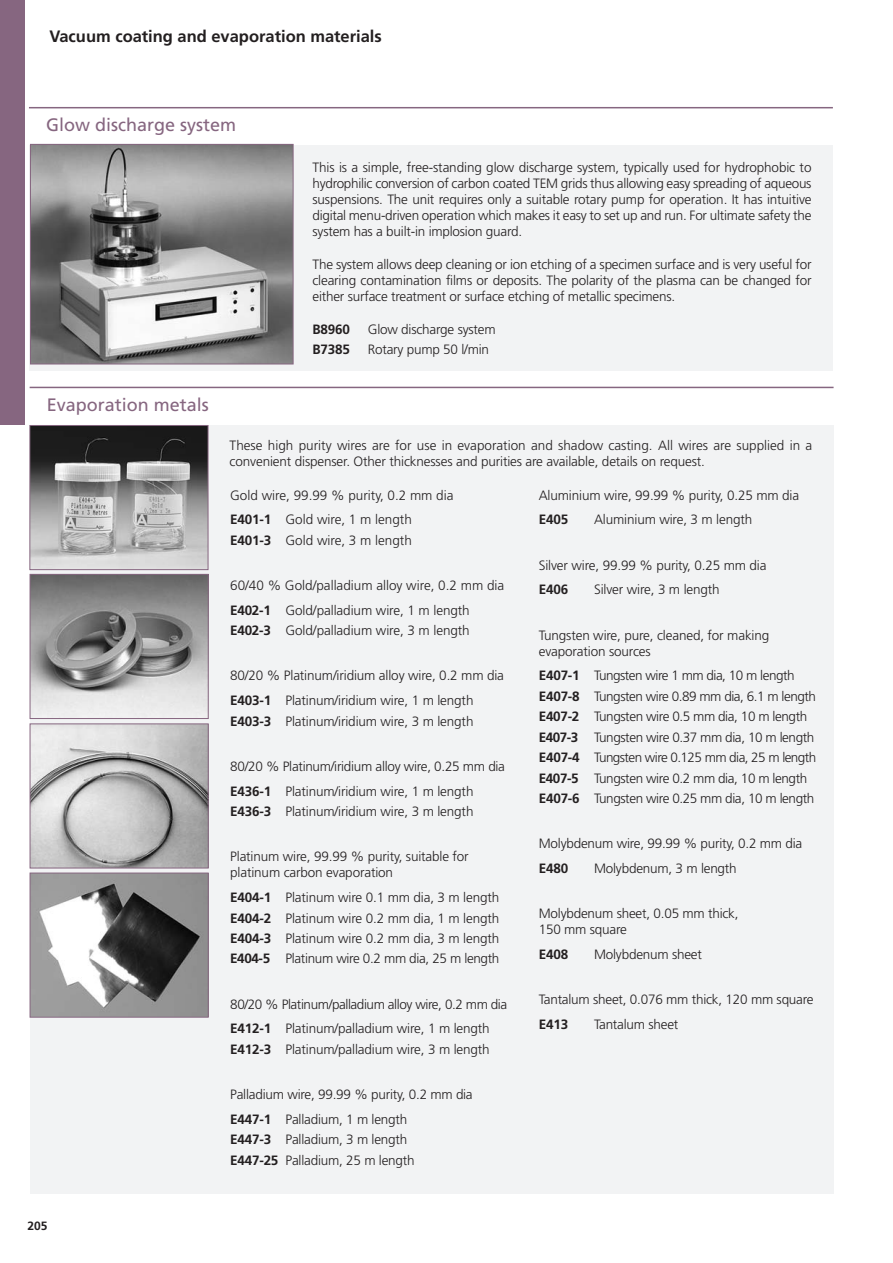
<style>
.page{position:relative;width:893px;height:1263px;background:#fff}
.page>*{position:absolute;margin:0;border:0;box-sizing:border-box;transform-origin:0 0}
.t1{font:18px "Frutiger";color:#866680}
.t2{font:700 16.5px "Frutiger";color:#231f20}
.t3{font:300 13.5px/16.2px "Frutiger";letter-spacing:-.01em;color:#231f20}
.t4{font:300 13.5px/20.4px "Frutiger";letter-spacing:-.03em;color:#231f20}
.t5{font:700 13.5px "Frutiger";letter-spacing:-.015em;color:#231f20}
.t6{font:700 12px "Frutiger";color:#231f20}
.s1{font-weight:700}
</style>
<div class="page">
<div style="left:0;top:0;width:25px;height:425px;background:#866680"></div>
<div style="left:30px;top:425px;width:803px;height:769px;background:#f2f3f4"></div>
<div style="left:29px;top:145px;width:804px;height:225px;background:#f2f3f4"></div>
<hr style="left:29px;top:107px;width:804px;height:1px;background:#866680">
<img style="left:32px;top:146px;width:259px;height:216px">
<div style="left:30px;top:144px;width:263px;height:220px;border:1px solid #866680"></div>
<hr style="left:30px;top:387px;width:803px;height:1px;background:#866680">
<img style="left:32px;top:427px;width:174px;height:141px">
<div style="left:30px;top:425px;width:178px;height:145px;border:1px solid #866680"></div>
<img style="left:32px;top:576px;width:174px;height:136px">
<div style="left:30px;top:574px;width:178px;height:145px;border:1px solid #866680"></div>
<img style="left:32px;top:725px;width:174px;height:141px">
<div style="left:30px;top:723px;width:178px;height:145px;border:1px solid #866680"></div>
<img style="left:32px;top:875px;width:174px;height:140px">
<div style="left:30px;top:873px;width:178px;height:144px;border:1px solid #866680"></div>
<p class="t2" style="left:49px;top:30px;width:334px">Vacuum coating and evaporation materials</p>
<h1 class="t1" style="left:46px;top:118px;width:191px">Glow discharge system</h1>
<h1 class="t1" style="left:47px;top:398px;width:163px">Evaporation metals</h1>
<p class="t3" style="left:312px;top:160px;width:500px;text-align:justify">This is a simple, free-standing glow discharge system, typically used for hydrophobic to hydrophilic conversion of carbon coated TEM grids thus allowing easy spreading of aqueous suspensions. The unit requires only a suitable rotary pump for operation. It has intuitive digital menu-driven operation which makes it easy to set up and run. For ultimate safety the system has a built-in implosion guard.</p>
<p class="t3" style="left:312px;top:257px;width:500px;text-align:justify">The system allows deep cleaning or ion etching of a specimen surface and is very useful for clearing contamination films or deposits. The polarity of the plasma can be changed for either surface treatment or surface etching of metallic specimens.</p>
<p class="t5" style="left:312px;top:323px;width:39px">B8960</p>
<p class="t3" style="left:368px;top:322px;width:129px">Glow discharge system</p>
<p class="t5" style="left:312px;top:344px;width:39px">B7385</p>
<p class="t3" style="left:368px;top:342px;width:123px">Rotary pump 50 l/min</p>
<p class="t3" style="left:230px;top:438px;width:584px">These high purity wires are for use in evaporation and shadow casting. All wires are supplied in a convenient dispenser. Other thicknesses and purities are available, details on request.</p>
<p class="t6" style="left:28px;top:1220px;width:21px">205</p>
<p class="t3" style="left:230px;top:484px;width:225px;line-height:24.8px">Gold wire, 99.99 % purity, 0.2 mm dia<br><span class="s1">E401-1</span> Gold wire, 1 m length</p>
<p class="t3" style="left:230px;top:533px;width:183px"><span class="s1">E401-3</span> Gold wire, 3 m length</p>
<p class="t3" style="left:230px;top:574px;width:275px;line-height:24.8px">60/40 % Gold/palladium alloy wire, 0.2 mm dia<br><span class="s1">E402-1</span> Gold/palladium wire, 1 m length</p>
<p class="t3" style="left:230px;top:623px;width:241px"><span class="s1">E402-3</span> Gold/palladium wire, 3 m length</p>
<p class="t3" style="left:230px;top:664px;width:275px;line-height:24.8px">80/20 % Platinum/iridium alloy wire, 0.2 mm dia<br><span class="s1">E403-1</span> Platinum/iridium wire, 1 m length</p>
<p class="t3" style="left:230px;top:714px;width:245px"><span class="s1">E403-3</span> Platinum/iridium wire, 3 m length</p>
<p class="t3" style="left:230px;top:754px;width:276px;line-height:24.8px">80/20 % Platinum/iridium alloy wire, 0.25 mm dia<br><span class="s1">E436-1</span> Platinum/iridium wire, 1 m length</p>
<p class="t3" style="left:230px;top:804px;width:245px"><span class="s1">E436-3</span> Platinum/iridium wire, 3 m length</p>
<p class="t3" style="left:230px;top:849px;width:240px">Platinum wire, 99.99 % purity, suitable for platinum carbon evaporation</p>
<p class="t3" style="left:230px;top:888px;width:271px;line-height:20.4px;text-align:justify"><span class="s1">E404-1</span> Platinum wire 0.1 mm dia, 3 m length <span class="s1">E404-2</span> Platinum wire 0.2 mm dia, 1 m length <span class="s1">E404-3</span> Platinum wire 0.2 mm dia, 3 m length <span class="s1">E404-5</span> Platinum wire 0.2 mm dia, 25 m length</p>
<p class="t4" style="left:230px;top:992px;width:278px;line-height:24.8px">80/20 % Platinum/palladium alloy wire, 0.2 mm dia<br><span class="s1">E412-1</span> Platinum/palladium wire, 1 m length</p>
<p class="t3" style="left:230px;top:1042px;width:261px"><span class="s1">E412-3</span> Platinum/palladium wire, 3 m length</p>
<p class="t3" style="left:230px;top:1083px;width:244px;line-height:24.8px">Palladium wire, 99.99 % purity, 0.2 mm dia<br><span class="s1">E447-1</span> Palladium, 1 m length</p>
<p class="t3" style="left:230px;top:1130px;width:186px;line-height:20.4px"><span class="s1">E447-3</span> Palladium, 3 m length<br><span class="s1">E447-25</span> Palladium, 25 m length</p>
<p class="t3" style="left:539px;top:488px;width:262px">Aluminium wire, 99.99 % purity, 0.25 mm dia</p>
<p class="t5" style="left:539px;top:514px;width:31px">E405</p>
<p class="t3" style="left:594px;top:513px;width:160px">Aluminium wire, 3 m length</p>
<p class="t3" style="left:539px;top:558px;width:229px">Silver wire, 99.99 % purity, 0.25 mm dia</p>
<p class="t5" style="left:539px;top:584px;width:31px">E406</p>
<p class="t3" style="left:594px;top:582px;width:127px">Silver wire, 3 m length</p>
<p class="t3" style="left:539px;top:628px;width:232px">Tungsten wire, pure, cleaned, for making evaporation sources</p>
<p class="t4" style="left:539px;top:666px;width:279px"><span class="s1">E407-1</span> Tungsten wire 1 mm dia, 10 m length <span class="s1">E407-8</span> Tungsten wire 0.89 mm dia, 6.1 m length <span class="s1">E407-2</span> Tungsten wire 0.5 mm dia, 10 m length <span class="s1">E407-3</span> Tungsten wire 0.37 mm dia, 10 m length <span class="s1">E407-4</span> Tungsten wire 0.125 mm dia, 25 m length <span class="s1">E407-5</span> Tungsten wire 0.2 mm dia, 10 m length <span class="s1">E407-6</span> Tungsten wire 0.25 mm dia, 10 m length</p>
<p class="t3" style="left:539px;top:836px;width:265px">Molybdenum wire, 99.99 % purity, 0.2 mm dia</p>
<p class="t5" style="left:539px;top:863px;width:31px">E480</p>
<p class="t3" style="left:594px;top:861px;width:144px">Molybdenum, 3 m length</p>
<p class="t3" style="left:539px;top:906px;width:201px">Molybdenum sheet, 0.05 mm thick,<br>150 mm square</p>
<p class="t5" style="left:539px;top:949px;width:31px">E408</p>
<p class="t3" style="left:594px;top:947px;width:109px">Molybdenum sheet</p>
<p class="t3" style="left:539px;top:992px;width:276px">Tantalum sheet, 0.076 mm thick, 120 mm square</p>
<p class="t5" style="left:539px;top:1019px;width:31px">E413</p>
<p class="t3" style="left:594px;top:1017px;width:86px">Tantalum sheet</p>
</div>
